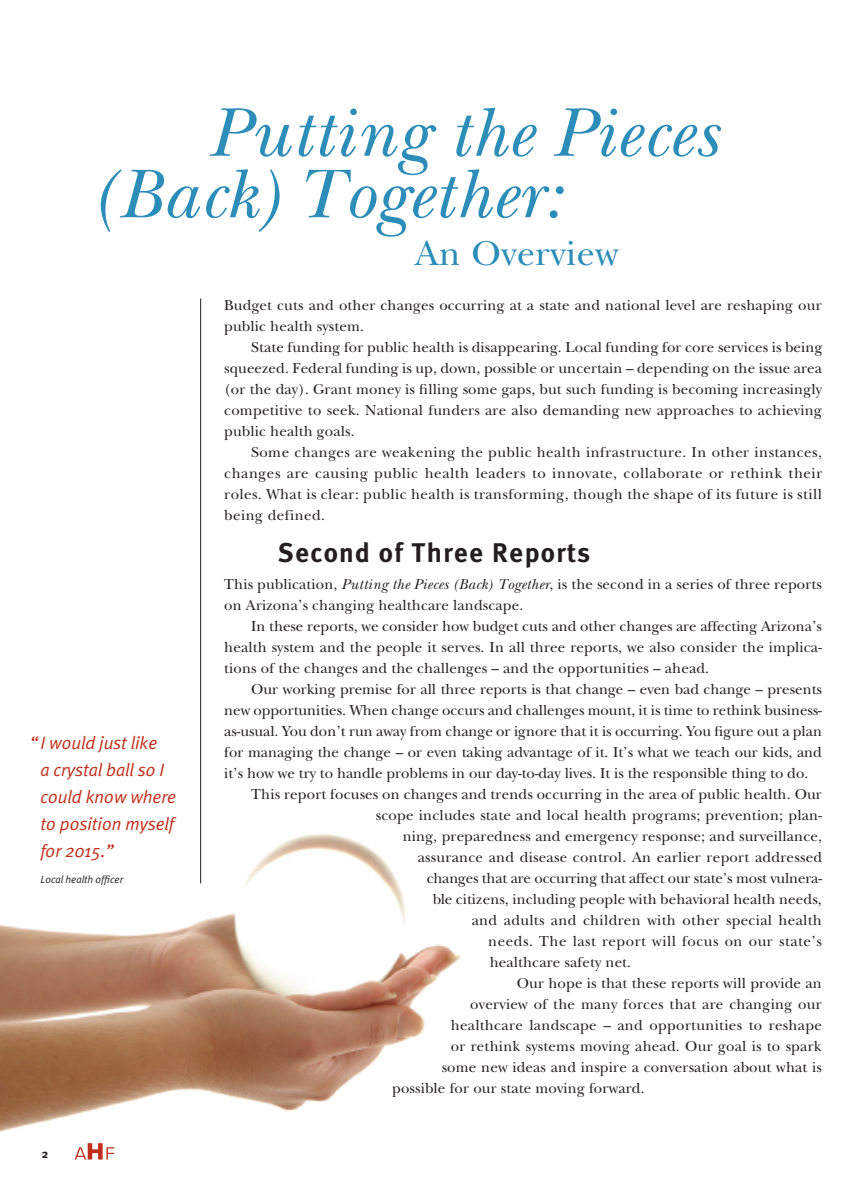
<style>
.page{position:relative;width:864px;height:1188px;background:#fff}
.page>*{position:absolute;margin:0;border:0;box-sizing:border-box;transform-origin:0 0}
.t1{font:italic 72px/61.5px "New Baskerville";letter-spacing:.015em;color:#2c8db9}
.t2{font:36px "New Baskerville";letter-spacing:.015em;color:#2c8db9}
.t3{font:700 27px "Meta Plus";letter-spacing:.05em;color:#231f20}
.t4{font:italic 18px/27px "Meta Plus Normal";letter-spacing:-.005em;color:#c02d19}
.t5{font:15px/21px "New Baskerville";letter-spacing:.01em;color:#231f20;text-align:justify}
.t6{font:15px "New Baskerville";letter-spacing:-.01em;color:#231f20}
.t7{font:15px "New Baskerville";letter-spacing:.035em;color:#231f20}
.t8{font:700 12px "Meta Plus";color:#231f20}
.t9{font:italic 10.5px "Meta Plus Normal";letter-spacing:-.005em;color:#231f20}
.s1{font-style:italic}
</style>
<div class="page">
<img style="left:0;top:771px;width:461px;height:378px">
<svg style="left:75px;top:1143px;width:39px;height:17px"></svg>
<hr style="left:200px;top:298px;width:1px;height:585px;background:#231f20">
<h1 class="t1" style="left:91px;top:102px;width:628px;text-indent:117px">Putting the Pieces (Back) Together:</h1>
<h2 class="t2" style="left:415px;top:232px;width:205px">An Overview</h2>
<p class="t4" style="left:41px;top:729px;width:137px;text-indent:-11px">“ I would just like<br>a crystal ball so I could know where to position myself for 2015.”</p>
<p class="t9" style="left:41px;top:873px;width:84px">Local health officer</p>
<p class="t8" style="left:42px;top:1147px;width:8px">2</p>
<p class="t5" style="left:224px;top:295px;width:599px">Budget cuts and other changes occurring at a state and national level are reshaping our public health system.</p>
<p class="t5" style="left:224px;top:337px;width:600px;text-indent:27px">State funding for public health is disappearing. Local funding for core services is being squeezed. Federal funding is up, down, possible or uncertain – depending on the issue area (or the day). Grant money is filling some gaps, but such funding is becoming increasingly competitive to seek. National funders are also demanding new approaches to achieving public health goals.</p>
<p class="t5" style="left:224px;top:442px;width:600px;text-indent:27px">Some changes are weakening the public health infrastructure. In other instances, changes are causing public health leaders to innovate, collaborate or rethink their roles. What is clear: public health is transforming, though the shape of its future is still being defined.</p>
<h3 class="t3" style="left:278px;top:537px;width:314px">Second of Three Reports</h3>
<p class="t5" style="left:224px;top:574px;width:599px">This publication, <span class="s1">Putting the Pieces (Back) Together</span>, is the second in a series of three reports on Arizona’s changing healthcare landscape.</p>
<p class="t5" style="left:224px;top:616px;width:599px;text-indent:27px">In these reports, we consider how budget cuts and other changes are affecting Arizona’s health system and the people it serves. In all three reports, we also consider the implica&shy;tions of the changes and the challenges – and the opportunities – ahead.</p>
<p class="t5" style="left:251px;top:679px;width:572px">Our working premise for all three reports is that change – even bad change – presents</p>
<p class="t5" style="left:224px;top:700px;width:599px">new opportunities. When change occurs and challenges mount, it is time to rethink business-</p>
<p class="t5" style="left:224px;top:721px;width:599px">as-usual. You don’t run away from change or ignore that it is occurring. You figure out a plan</p>
<p class="t5" style="left:224px;top:742px;width:599px">for managing the change – or even taking advantage of it. It’s what we teach our kids, and</p>
<p class="t5" style="left:224px;top:763px;width:586px">it’s how we try to handle problems in our day-to-day lives. It is the responsible thing to do.</p>
<p class="t5" style="left:251px;top:784px;width:572px">This report focuses on changes and trends occurring in the area of public health. Our</p>
<p class="t5" style="left:376px;top:805px;width:448px">scope includes state and local health programs; prevention; plan-</p>
<p class="t5" style="left:403px;top:826px;width:421px">ning, preparedness and emergency response; and surveillance,</p>
<p class="t5" style="left:418px;top:847px;width:406px">assurance and disease control. An earlier report addressed</p>
<p class="t6" style="left:427px;top:869px;width:397px">changes that are occurring that affect our state’s most vulnera-</p>
<p class="t5" style="left:433px;top:889px;width:391px">ble citizens, including people with behavioral health needs,</p>
<p class="t5" style="left:472px;top:910px;width:352px">and adults and children with other special health</p>
<p class="t7" style="left:488px;top:932px;width:335px">needs. The last report will focus on our state’s</p>
<p class="t5" style="left:490px;top:952px;width:143px">healthcare safety net.</p>
<p class="t5" style="left:517px;top:973px;width:307px">Our hope is that these reports will provide an</p>
<p class="t5" style="left:470px;top:994px;width:353px">overview of the many forces that are changing our</p>
<p class="t5" style="left:451px;top:1015px;width:373px">healthcare landscape – and opportunities to reshape</p>
<p class="t5" style="left:451px;top:1036px;width:372px">or rethink systems moving ahead. Our goal is to spark</p>
<p class="t5" style="left:442px;top:1057px;width:382px">some new ideas and inspire a conversation about what is</p>
<p class="t5" style="left:392px;top:1078px;width:254px">possible for our state moving forward.</p>
</div>
